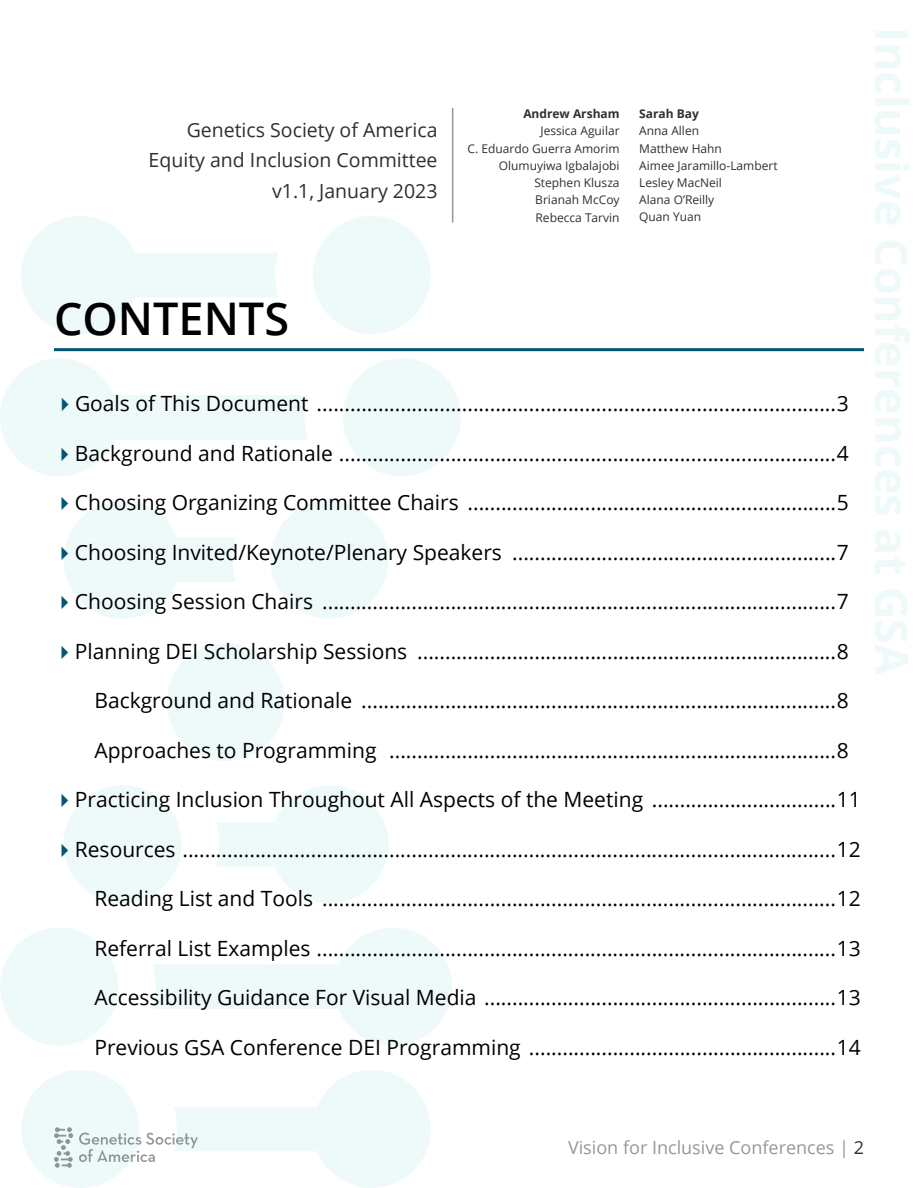
<style>
.page{position:relative;width:918px;height:1188px;background:#fff}
.page>*{position:absolute;margin:0;border:0;box-sizing:border-box;transform-origin:0 0}
.t1{font:600 45px "Open Sans";color:#000}
.t2{font:21px "Open Sans";color:#000}
.t3{font:19.5px/30.8px "Open Sans";color:#302e33;text-align:right}
.t4{font:18px "Open Sans";color:#989699}
.t5{font:12px/17.2px "Open Sans";color:#302e33;text-align:right}
.t6{font:700 12px "Open Sans";color:#302e33}
.s1{color:#005773}
.s2{color:#302e33}
</style>
<div class="page">
<svg style="left:21px;top:216px;width:257px;height:118px"></svg>
<svg style="left:313px;top:216px;width:118px;height:118px"></svg>
<svg style="left:64px;top:501px;width:172px;height:118px"></svg>
<svg style="left:271px;top:501px;width:117px;height:118px"></svg>
<svg style="left:0;top:351px;width:308px;height:125px"></svg>
<svg style="left:343px;top:358px;width:118px;height:118px"></svg>
<svg style="left:216px;top:785px;width:172px;height:118px"></svg>
<svg style="left:64px;top:785px;width:117px;height:118px"></svg>
<svg style="left:153px;top:928px;width:299px;height:118px"></svg>
<svg style="left:0;top:928px;width:118px;height:118px"></svg>
<div style="left:167px;top:643px;width:118px;height:118px;background:#eef9fa;border-radius:59px"></div>
<svg style="left:21px;top:1070px;width:410px;height:118px"></svg>
<hr style="left:54px;top:348px;width:810px;height:3px;background:#005773">
<hr style="left:452px;top:108px;width:1px;height:114px;background:#989699">
<p class="t3" style="left:149px;top:114px;width:290px">Genetics Society of America<br>Equity and Inclusion Committee v1.1, January 2023</p>
<h1 class="t1" style="left:54px;top:287px;width:237px">CONTENTS</h1>
<p class="t6" style="left:523px;top:105px;width:98px">Andrew Arsham</p>
<p class="t5" style="left:468px;top:122px;width:154px">Jessica Aguilar<br>C. Eduardo Guerra Amorim<br>Olumuyiwa Igbalajobi<br>Stephen Klusza<br>Brianah McCoy<br>Rebecca Tarvin</p>
<p class="t6" style="left:639px;top:105px;width:61px">Sarah Bay</p>
<p class="t5" style="left:639px;top:122px;width:140px;text-align:left">Anna Allen<br>Matthew Hahn<br>Aimee Jaramillo-Lambert<br>Lesley MacNeil<br>Alana O’Reilly<br>Quan Yuan</p>
<p class="t2" style="left:54px;top:389px;width:796px"><span class="s1">✔</span>Goals of This Document .............................................................................................3</p>
<p class="t2" style="left:54px;top:439px;width:797px"><span class="s1">✔</span>Background and Rationale .........................................................................................4</p>
<p class="t2" style="left:54px;top:488px;width:797px"><span class="s1">✔</span>Choosing Organizing Committee Chairs ..................................................................5</p>
<p class="t2" style="left:54px;top:538px;width:796px"><span class="s1">✔</span>Choosing Invited/Keynote/Plenary Speakers ..........................................................7</p>
<p class="t2" style="left:54px;top:587px;width:796px"><span class="s1">✔</span>Choosing Session Chairs ............................................................................................7</p>
<p class="t2" style="left:54px;top:637px;width:796px"><span class="s1">✔</span>Planning DEI Scholarship Sessions ...........................................................................8</p>
<p class="t2" style="left:94px;top:686px;width:756px">Background and Rationale .....................................................................................8</p>
<p class="t2" style="left:94px;top:736px;width:756px">Approaches to Programming ................................................................................8</p>
<p class="t2" style="left:54px;top:785px;width:809px"><span class="s1">✔</span>Practicing Inclusion Throughout All Aspects of the Meeting .................................11</p>
<p class="t2" style="left:54px;top:835px;width:809px"><span class="s1">✔</span>Resources .....................................................................................................................12</p>
<p class="t2" style="left:94px;top:884px;width:768px">Reading List and Tools ............................................................................................12</p>
<p class="t2" style="left:94px;top:934px;width:768px">Referral List Examples .............................................................................................13</p>
<p class="t2" style="left:94px;top:983px;width:768px">Accessibility Guidance For Visual Media ...............................................................13</p>
<p class="t2" style="left:94px;top:1033px;width:768px">Previous GSA Conference DEI Programming .......................................................14</p>
<p class="t4" style="left:568px;top:1136px;width:297px">Vision for Inclusive Conferences | <span class="s2">2</span></p>
</div>
